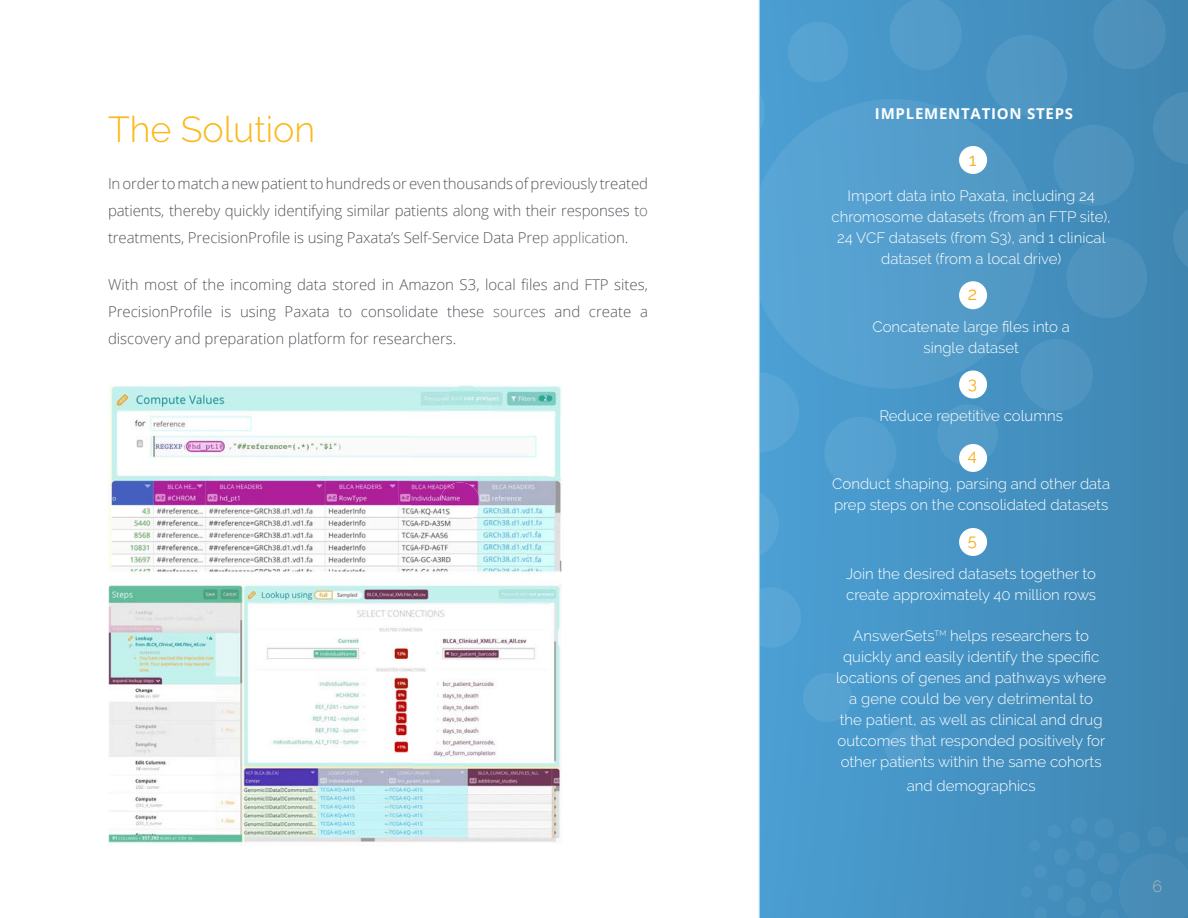
<style>
.page{position:relative;width:1188px;height:918px;background:#fff}
.page>*{position:absolute;margin:0;border:0;box-sizing:border-box;transform-origin:0 0}
.t1{font:300 36px "Raleway";color:#fcb818}
.t2{font:18px "Raleway";color:#f6ad1a}
.t3{font:16.5px "Raleway";color:#f6ad1a}
.t4{font:300 16.2px "Raleway";color:#b2b6bb}
.t5{font:300 15px/21px "Raleway";color:#fff;text-align:center}
.t6{font:300 15px/27px "Open Sans";letter-spacing:-.01em;color:#676a6f}
.t7{font:300 15px "Open Sans";letter-spacing:-.01em;color:#52565c}
.t8{font:700 15px "Open Sans";letter-spacing:.05em;color:#fff}
.s1{color:#676a6f}
</style>
<div class="page">
<hr style="left:758px;top:0;width:1px;height:918px;background:#e6f6fe">
<img style="left:760px;top:0;width:428px;height:918px">
<svg style="left:759px;top:188px;width:1px;height:112px"></svg>
<img style="left:760px;top:99px;width:296px;height:290px">
<img style="left:1170px;top:209px;width:18px;height:58px">
<img style="left:1153px;top:92px;width:35px;height:72px">
<img style="left:1089px;top:0;width:81px;height:69px">
<svg style="left:759px;top:372px;width:1px;height:81px"></svg>
<img style="left:760px;top:372px;width:44px;height:81px">
<img style="left:1062px;top:238px;width:90px;height:80px">
<img style="left:1049px;top:125px;width:90px;height:81px">
<img style="left:982px;top:35px;width:90px;height:80px">
<svg style="left:759px;top:488px;width:1px;height:72px"></svg>
<img style="left:760px;top:492px;width:23px;height:64px">
<svg style="left:759px;top:589px;width:1px;height:57px"></svg>
<img style="left:760px;top:587px;width:45px;height:61px">
<img style="left:800px;top:673px;width:55px;height:49px">
<img style="left:883px;top:727px;width:44px;height:40px">
<img style="left:820px;top:417px;width:81px;height:72px">
<img style="left:885px;top:0;width:81px;height:70px">
<img style="left:1016px;top:339px;width:81px;height:72px">
<svg style="left:759px;top:76px;width:1px;height:72px"></svg>
<img style="left:760px;top:93px;width:7px;height:38px">
<img style="left:934px;top:405px;width:67px;height:60px">
<img style="left:784px;top:22px;width:68px;height:60px">
<img style="left:108px;top:385px;width:454px;height:458px">
<img style="left:438px;top:385px;width:56px;height:50px">
<img style="left:527px;top:417px;width:35px;height:61px">
<img style="left:525px;top:523px;width:37px;height:49px">
<img style="left:439px;top:482px;width:44px;height:41px">
<img style="left:557px;top:622px;width:5px;height:30px">
<div style="left:959px;top:146px;width:28px;height:28px;background:#fff;border-radius:50%"></div>
<div style="left:959px;top:281px;width:28px;height:28px;background:#fff;border-radius:50%"></div>
<div style="left:959px;top:371px;width:28px;height:27px;background:#fff;border-radius:50%"></div>
<div style="left:959px;top:444px;width:28px;height:28px;background:#fff;border-radius:50%"></div>
<div style="left:959px;top:528px;width:28px;height:28px;background:#fff;border-radius:50%"></div>
<div style="left:1119px;top:854px;width:69px;height:64px;background:#478bb6"></div>
<img style="left:1091px;top:881px;width:21px;height:21px;border-radius:50%">
<img style="left:1119px;top:832px;width:20px;height:21px;border-radius:50%">
<img style="left:1098px;top:853px;width:21px;height:21px;border-radius:50%">
<img style="left:1094px;top:819px;width:21px;height:18px">
<img style="left:1070px;top:818px;width:18px;height:16px">
<img style="left:1047px;top:825px;width:14px;height:13px">
<img style="left:1075px;top:841px;width:21px;height:19px">
<img style="left:1053px;top:849px;width:17px;height:16px">
<img style="left:1033px;top:865px;width:14px;height:13px">
<img style="left:1066px;top:868px;width:21px;height:19px">
<img style="left:1047px;top:885px;width:17px;height:16px">
<img style="left:1034px;top:907px;width:14px;height:11px">
<img style="left:1066px;top:898px;width:20px;height:18px">
<svg style="left:1029px;top:841px;width:12px;height:10px"></svg>
<svg style="left:1021px;top:886px;width:11px;height:11px"></svg>
<img style="left:1100px;top:910px;width:19px;height:8px">
<img style="left:1148px;top:827px;width:18px;height:19px;border-radius:50%">
<img style="left:1175px;top:837px;width:13px;height:16px">
<h1 class="t1" style="left:108px;top:108px;width:209px">The Solution</h1>
<p class="t6" style="left:108px;top:170px;width:542px">In order to match a new patient to hundreds or even thousands of previously treated patients, thereby quickly identifying similar patients along with their responses to</p>
<p class="t7" style="left:108px;top:227px;width:522px">treatments, PrecisionProfile is using Paxata’s Self-Service Data <span class="s1">Prep application.</span></p>
<p class="t6" style="left:108px;top:271px;width:541px">With most of the incoming data stored in Amazon S3, local files and FTP sites,<br>PrecisionProfile is using Paxata to consolidate these sources and create a</p>
<p class="t7" style="left:108px;top:329px;width:350px">discovery and preparation platform for researchers.</p>
<p class="t8" style="left:875px;top:103px;width:200px">IMPLEMENTATION STEPS</p>
<p class="t2" style="left:969px;top:149px;width:9px">1</p>
<p class="t5" style="left:832px;top:185px;width:281px">Import data into Paxata, including 24 chromosome datasets (from an FTP site), 24 VCF datasets (from S3), and 1 clinical dataset (from a local drive)</p>
<p class="t2" style="left:968px;top:283px;width:11px">2</p>
<p class="t5" style="left:872px;top:316px;width:199px">Concatenate large files into a single dataset</p>
<p class="t3" style="left:968px;top:373px;width:10px">3</p>
<p class="t5" style="left:879px;top:405px;width:185px">Reduce repetitive columns</p>
<p class="t3" style="left:968px;top:446px;width:11px">4</p>
<p class="t5" style="left:832px;top:474px;width:279px;text-align:left">Conduct shaping, parsing and other data prep steps on the consolidated datasets</p>
<p class="t3" style="left:968px;top:530px;width:10px">5</p>
<p class="t5" style="left:846px;top:563px;width:251px;text-align:left">Join the desired datasets together to create approximately 40 million rows</p>
<p class="t5" style="left:836px;top:625px;width:272px">AnswerSets<sup>TM</sup> helps researchers to quickly and easily identify the specific locations of genes and pathways where a gene could be very detrimental to<br>the patient, as well as clinical and drug outcomes that responded positively for other patients within the same cohorts</p>
<p class="t5" style="left:907px;top:775px;width:130px">and demographics</p>
<p class="t4" style="left:1153px;top:877px;width:11px">6</p>
</div>
